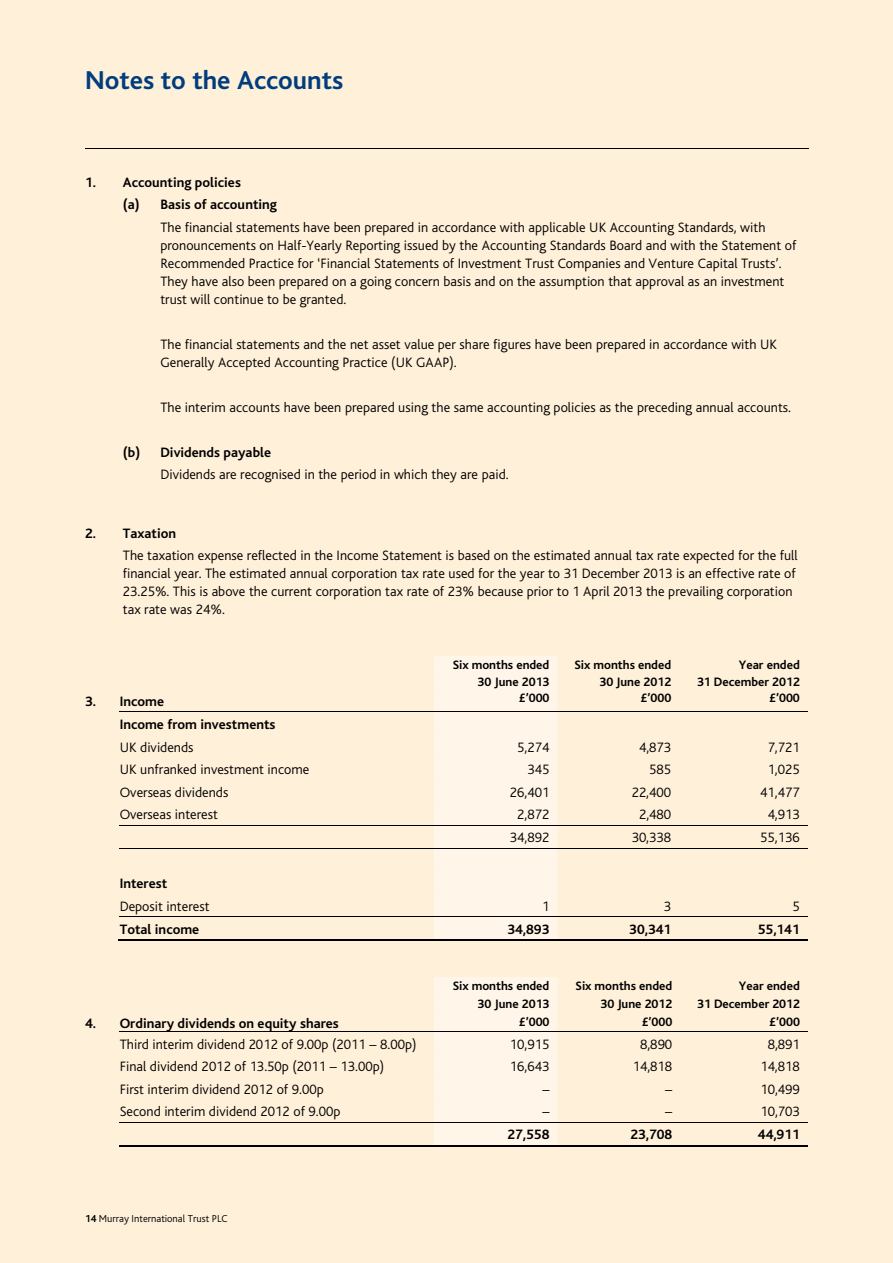
<style>
.page{position:relative;width:893px;height:1263px;background:#fff0d9}
.page>*{position:absolute;margin:0;border:0;box-sizing:border-box;transform-origin:0 0}
.t1{font:700 27px "Bliss";color:#003d7d}
.t2{font:300 14.25px/18px "Bliss";color:#000}
.t3{font:700 14.25px/22.5px "Bliss";color:#000}
.t4{font:700 12.75px "Bliss";color:#000}
.t5{font:300 10.5px "Bliss";letter-spacing:-.005em;color:#000}
.s1{font-weight:700}
</style>
<div class="page">
<hr style="left:85px;top:148px;width:723px;height:1px;background:#000">
<hr style="left:120px;top:712px;width:688px;height:1px;background:#000">
<hr style="left:120px;top:825px;width:688px;height:1px;background:#000">
<hr style="left:120px;top:848px;width:688px;height:1px;background:#000">
<div style="left:434px;top:656px;width:123px;height:284px;background:#fff6e9"></div>
<div style="left:442px;top:917px;width:107px;height:23px;background:#fff6e9"></div>
<hr style="left:120px;top:916px;width:688px;height:1px;background:#000">
<hr style="left:119px;top:940px;width:315px;height:1px;background:#000">
<hr style="left:433px;top:940px;width:124px;height:1px;background:#000">
<hr style="left:556px;top:940px;width:123px;height:1px;background:#000">
<hr style="left:678px;top:940px;width:130px;height:1px;background:#000">
<hr style="left:120px;top:1031px;width:688px;height:1px;background:#000">
<div style="left:434px;top:977px;width:123px;height:168px;background:#fff6e9"></div>
<div style="left:442px;top:1123px;width:107px;height:22px;background:#fff6e9"></div>
<hr style="left:120px;top:1122px;width:688px;height:1px;background:#000">
<hr style="left:120px;top:1145px;width:688px;height:2px;background:#000">
<h1 class="t1" style="left:85px;top:70px;width:260px">Notes to the Accounts</h1>
<p class="t3" style="left:123px;top:172px;width:156px;text-indent:-38px">1. Accounting policies<br>(a) Basis of accounting</p>
<p class="t2" style="left:160px;top:219px;width:637px">The financial statements have been prepared in accordance with applicable UK Accounting Standards, with pronouncements on Half-Yearly Reporting issued by the Accounting Standards Board and with the Statement of Recommended Practice for ‘Financial Statements of Investment Trust Companies and Venture Capital Trusts’.<br>They have also been prepared on a going concern basis and on the assumption that approval as an investment trust will continue to be granted.</p>
<p class="t2" style="left:160px;top:336px;width:618px">The financial statements and the net asset value per share figures have been prepared in accordance with UK<br>Generally Accepted Accounting Practice (UK GAAP).</p>
<p class="t2" style="left:160px;top:399px;width:632px">The interim accounts have been prepared using the same accounting policies as the preceding annual accounts.</p>
<p class="t3" style="left:123px;top:442px;width:150px">(b) Dividends payable</p>
<p class="t2" style="left:160px;top:467px;width:350px">Dividends are recognised in the period in which they are paid.</p>
<p class="t3" style="left:85px;top:523px;width:93px">2. Taxation</p>
<p class="t2" style="left:123px;top:548px;width:676px">The taxation expense reflected in the Income Statement is based on the estimated annual tax rate expected for the full financial year. The estimated annual corporation tax rate used for the year to 31 December 2013 is an effective rate of 23.25%. This is above the current corporation tax rate of 23% because prior to 1 April 2013 the prevailing corporation tax rate was 24%.</p>
<p class="t4" style="left:453px;top:660px;width:98px">Six months ended</p>
<p class="t4" style="left:574px;top:660px;width:98px">Six months ended</p>
<p class="t4" style="left:739px;top:660px;width:62px">Year ended</p>
<p class="t4" style="left:478px;top:677px;width:73px">30 June 2013</p>
<p class="t4" style="left:599px;top:677px;width:73px">30 June 2012</p>
<p class="t4" style="left:697px;top:677px;width:104px">31 December 2012</p>
<p class="t3" style="left:85px;top:691px;width:81px">3. Income</p>
<p class="t4" style="left:519px;top:693px;width:32px">£’000</p>
<p class="t4" style="left:641px;top:693px;width:32px">£’000</p>
<p class="t4" style="left:769px;top:693px;width:32px">£’000</p>
<p class="t3" style="left:120px;top:714px;width:157px">Income from investments</p>
<p class="t2" style="left:120px;top:739px;width:75px">UK dividends</p>
<p class="t2" style="left:517px;top:739px;width:34px">5,274</p>
<p class="t2" style="left:639px;top:739px;width:34px">4,873</p>
<p class="t2" style="left:768px;top:739px;width:34px">7,721</p>
<p class="t2" style="left:120px;top:762px;width:191px">UK unfranked investment income</p>
<p class="t2" style="left:527px;top:762px;width:23px">345</p>
<p class="t2" style="left:649px;top:762px;width:23px">585</p>
<p class="t2" style="left:768px;top:762px;width:34px">1,025</p>
<p class="t2" style="left:120px;top:784px;width:110px">Overseas dividends</p>
<p class="t2" style="left:510px;top:784px;width:41px">26,401</p>
<p class="t2" style="left:632px;top:784px;width:41px">22,400</p>
<p class="t2" style="left:760px;top:784px;width:41px">41,477</p>
<p class="t2" style="left:120px;top:807px;width:100px">Overseas interest</p>
<p class="t2" style="left:517px;top:807px;width:34px">2,872</p>
<p class="t2" style="left:639px;top:807px;width:34px">2,480</p>
<p class="t2" style="left:768px;top:807px;width:34px">4,913</p>
<p class="t2" style="left:510px;top:830px;width:41px">34,892</p>
<p class="t2" style="left:632px;top:830px;width:41px">30,338</p>
<p class="t2" style="left:760px;top:830px;width:41px">55,136</p>
<p class="t3" style="left:120px;top:873px;width:49px">Interest</p>
<p class="t2" style="left:120px;top:898px;width:91px">Deposit interest</p>
<p class="t2" style="left:542px;top:898px;width:9px">1</p>
<p class="t2" style="left:664px;top:898px;width:9px">3</p>
<p class="t2" style="left:792px;top:898px;width:9px">5</p>
<p class="t3" style="left:120px;top:919px;width:81px">Total income</p>
<p class="t3" style="left:507px;top:919px;width:43px">34,893</p>
<p class="t3" style="left:629px;top:919px;width:43px">30,341</p>
<p class="t3" style="left:758px;top:919px;width:43px">55,141</p>
<p class="t4" style="left:453px;top:981px;width:98px">Six months ended</p>
<p class="t4" style="left:576px;top:981px;width:98px">Six months ended</p>
<p class="t4" style="left:739px;top:981px;width:62px">Year ended</p>
<p class="t4" style="left:478px;top:999px;width:73px">30 June 2013</p>
<p class="t4" style="left:600px;top:999px;width:73px">30 June 2012</p>
<p class="t4" style="left:697px;top:999px;width:104px">31 December 2012</p>
<p class="t3" style="left:85px;top:1013px;width:255px">4. Ordinary dividends on equity shares</p>
<p class="t4" style="left:519px;top:1017px;width:32px">£’000</p>
<p class="t4" style="left:642px;top:1017px;width:32px">£’000</p>
<p class="t4" style="left:769px;top:1017px;width:32px">£’000</p>
<p class="t2" style="left:120px;top:1036px;width:298px">Third interim dividend 2012 of 9.00p (2011 – 8.00p)</p>
<p class="t2" style="left:510px;top:1036px;width:41px">10,915</p>
<p class="t2" style="left:640px;top:1036px;width:34px">8,890</p>
<p class="t2" style="left:768px;top:1036px;width:34px">8,891</p>
<p class="t2" style="left:120px;top:1059px;width:266px">Final dividend 2012 of 13.50p (2011 – 13.00p)</p>
<p class="t2" style="left:510px;top:1059px;width:41px">16,643</p>
<p class="t2" style="left:633px;top:1059px;width:41px">14,818</p>
<p class="t2" style="left:760px;top:1059px;width:41px">14,818</p>
<p class="t2" style="left:120px;top:1081px;width:206px">First interim dividend 2012 of 9.00p</p>
<p class="t2" style="left:542px;top:1081px;width:9px">–</p>
<p class="t2" style="left:665px;top:1081px;width:9px">–</p>
<p class="t2" style="left:760px;top:1081px;width:41px">10,499</p>
<p class="t2" style="left:120px;top:1104px;width:222px">Second interim dividend 2012 of 9.00p</p>
<p class="t2" style="left:542px;top:1104px;width:9px">–</p>
<p class="t2" style="left:665px;top:1104px;width:9px">–</p>
<p class="t2" style="left:760px;top:1104px;width:41px">10,703</p>
<p class="t3" style="left:507px;top:1125px;width:43px">27,558</p>
<p class="t3" style="left:630px;top:1125px;width:43px">23,708</p>
<p class="t3" style="left:758px;top:1125px;width:43px">44,911</p>
<p class="t5" style="left:85px;top:1215px;width:144px"><span class="s1">14</span> Murray International Trust PLC</p>
</div>
